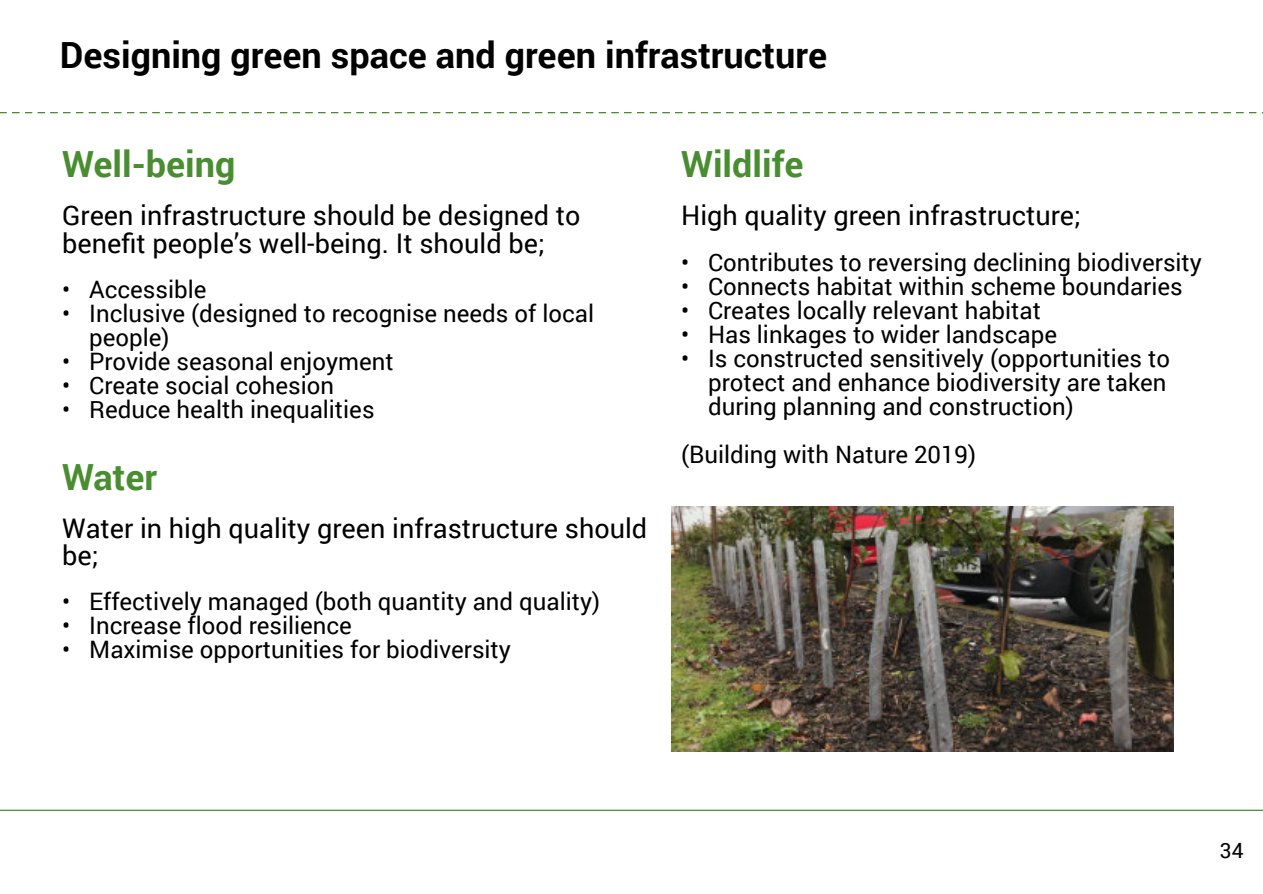
<style>
.page{position:relative;width:1263px;height:894px;background:#fff}
.page>*{position:absolute;margin:0;border:0;box-sizing:border-box;transform-origin:0 0}
.t1{font:700 36px "Roboto";color:#000}
.t2{font:700 36px "Roboto";color:#498d31}
.t3{font:27px/27px "Roboto";color:#000}
.t4{font:24px/24px "Roboto";color:#000}
.t5{font:21px "Roboto";color:#000}
</style>
<div class="page">
<svg style="left:0;top:112px;width:1263px;height:1px"></svg>
<hr style="left:0;top:809px;width:1263px;height:1px;background:#498d31">
<img style="left:671px;top:506px;width:502px;height:245px">
<h1 class="t1" style="left:60px;top:30px;width:769px">Designing green space and green infrastructure</h1>
<h1 class="t2" style="left:62px;top:140px;width:175px">Well-being</h1>
<p class="t3" style="left:62px;top:201px;width:520px">Green infrastructure should be designed to benefit people’s well-being. It should be;</p>
<p class="t4" style="left:62px;top:276px;width:146px">• Accessible</p>
<p class="t4" style="left:89px;top:300px;width:506px;text-indent:-27px">• Inclusive (designed to recognise needs of local people)</p>
<p class="t4" style="left:62px;top:348px;width:333px">• Provide seasonal enjoyment</p>
<p class="t4" style="left:62px;top:372px;width:273px">• Create social cohesion</p>
<p class="t4" style="left:62px;top:396px;width:314px">• Reduce health inequalities</p>
<h1 class="t2" style="left:62px;top:452px;width:96px">Water</h1>
<p class="t3" style="left:62px;top:513px;width:586px">Water in high quality green infrastructure should be;</p>
<p class="t4" style="left:62px;top:588px;width:539px">• Effectively managed (both quantity and quality)</p>
<p class="t4" style="left:62px;top:612px;width:291px">• Increase flood resilience</p>
<p class="t4" style="left:62px;top:636px;width:450px">• Maximise opportunities for biodiversity</p>
<h1 class="t2" style="left:681px;top:140px;width:124px">Wildlife</h1>
<p class="t3" style="left:681px;top:201px;width:402px">High quality green infrastructure;</p>
<p class="t4" style="left:681px;top:249px;width:522px">• Contributes to reversing declining biodiversity</p>
<p class="t4" style="left:681px;top:273px;width:503px">• Connects habitat within scheme boundaries</p>
<p class="t4" style="left:681px;top:297px;width:361px">• Creates locally relevant habitat</p>
<p class="t4" style="left:681px;top:321px;width:377px">• Has linkages to wider landscape</p>
<p class="t4" style="left:708px;top:345px;width:463px;text-indent:-27px">• Is constructed sensitively (opportunities to protect and enhance biodiversity are taken during planning and construction)</p>
<p class="t4" style="left:681px;top:441px;width:297px">(Building with Nature 2019)</p>
<p class="t5" style="left:1220px;top:835px;width:25px">34</p>
</div>
